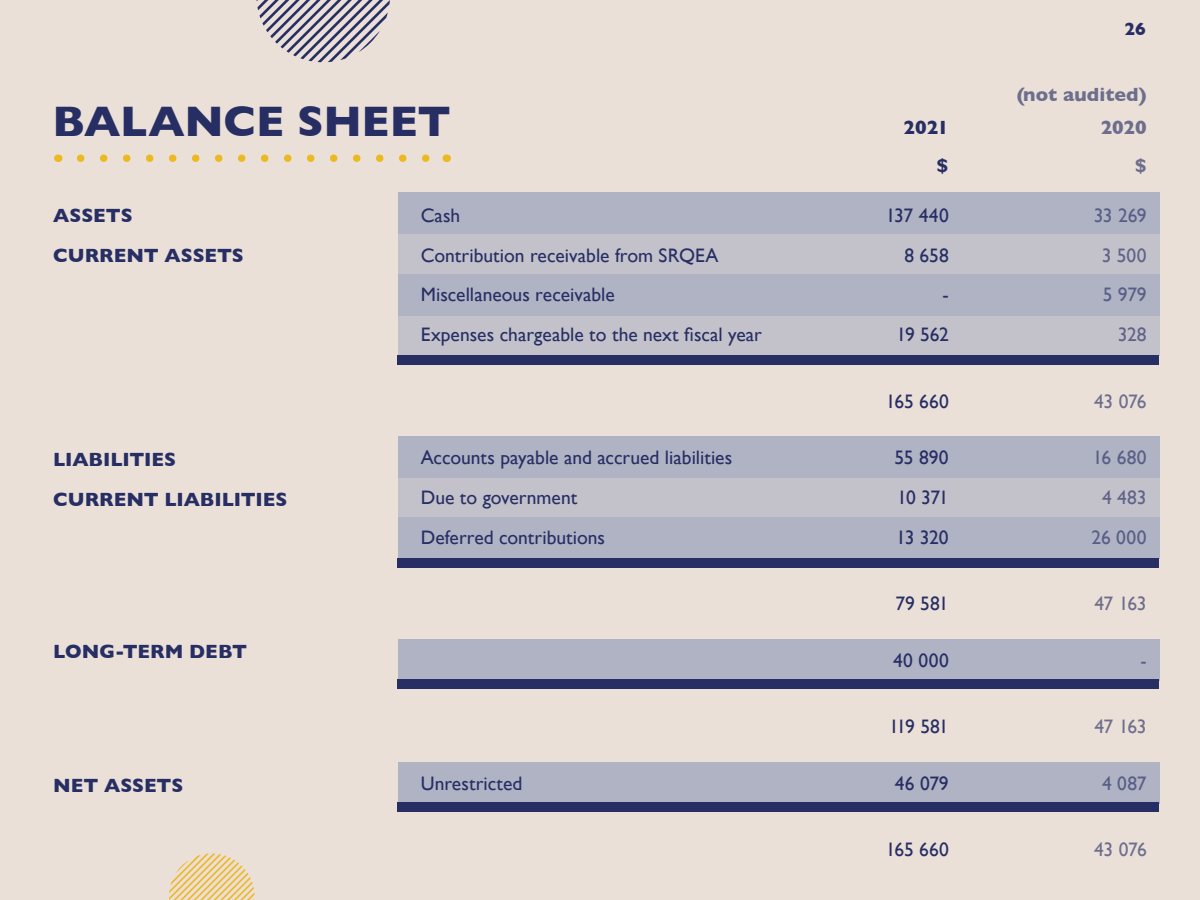
<style>
.page{position:relative;width:1200px;height:900px;background:#eae0d8}
.page>*{position:absolute;margin:0;border:0;box-sizing:border-box;transform-origin:0 0}
.t1{font:700 43.5px "Gill Sans";letter-spacing:-.005em;color:#272e64}
.t2{font:19.5px/39.8px "Gill Sans";color:#272e64}
.t3{font:700 19.5px/38.2px "Gill Sans";color:#272e64;text-align:right}
.t4{font:700 18px "Gill Sans";color:#272e64}
</style>
<div class="page">
<svg style="left:256px;top:0;width:134px;height:62px;background:#b3aeb7"></svg>
<svg style="left:169px;top:853px;width:86px;height:47px;background:#ebd5a6"></svg>
<svg style="left:81px;top:154px;width:354px;height:8px;background:#ead6ac"></svg>
<div style="left:398px;top:193px;width:762px;height:41px;background:#b0b3c4"></div>
<div style="left:398px;top:234px;width:762px;height:41px;background:#c3c2ca"></div>
<div style="left:398px;top:274px;width:762px;height:42px;background:#b0b3c4"></div>
<div style="left:398px;top:315px;width:762px;height:41px;background:#c3c2ca"></div>
<div style="left:398px;top:356px;width:762px;height:9px;background:#272e64"></div>
<div style="left:398px;top:436px;width:762px;height:42px;background:#b0b3c4"></div>
<div style="left:398px;top:477px;width:762px;height:41px;background:#c3c2ca"></div>
<div style="left:398px;top:517px;width:762px;height:42px;background:#b0b3c4"></div>
<div style="left:398px;top:558px;width:762px;height:9px;background:#272e64"></div>
<div style="left:398px;top:639px;width:762px;height:41px;background:#b0b3c4"></div>
<div style="left:398px;top:762px;width:762px;height:41px;background:#b0b3c4"></div>
<div style="left:398px;top:680px;width:762px;height:9px;background:#272e64"></div>
<div style="left:398px;top:802px;width:762px;height:10px;background:#272e64"></div>
<h1 class="t1" style="left:52px;top:87px;width:400px">BALANCE SHEET</h1>
<p class="t3" style="left:904px;top:108px;width:47px">2021 $</p>
<p class="t3" style="left:53px;top:195px;width:192px;line-height:39.8px;text-align:left">ASSETS<br>CURRENT ASSETS</p>
<p class="t2" style="left:421px;top:195px;width:343px">Cash<br>Contribution receivable from SRQEA<br>Miscellaneous receivable<br>Expenses chargeable to the next fiscal year</p>
<p class="t2" style="left:886px;top:195px;width:64px;text-align:right">137 440<br>8 658<br>-<br>19 562</p>
<p class="t2" style="left:886px;top:381px;width:65px">165 660</p>
<p class="t4" style="left:1125px;top:14px;width:23px">26</p>
<p class="t3" style="left:1016px;top:75px;width:132px">(not audited)</p>
<p class="t3" style="left:1100px;top:108px;width:48px">2020 $</p>
<p class="t2" style="left:1094px;top:195px;width:55px;text-align:right">33 269<br>3 500<br>5 979<br>328</p>
<p class="t2" style="left:1094px;top:381px;width:54px">43 076</p>
<p class="t2" style="left:894px;top:437px;width:56px;text-align:justify">55 890<br>10 371<br>13 320</p>
<p class="t2" style="left:421px;top:437px;width:313px">Accounts payable and accrued liabilities<br>Due to government<br>Deferred contributions</p>
<p class="t3" style="left:53px;top:440px;width:236px;line-height:39.8px;text-align:left">LIABILITIES<br>CURRENT LIABILITIES</p>
<p class="t2" style="left:1092px;top:437px;width:57px;text-align:center">16 680<br>4 483<br>26 000</p>
<p class="t3" style="left:53px;top:632px;width:195px">LONG-TERM DEBT</p>
<p class="t3" style="left:53px;top:766px;width:132px">NET ASSETS</p>
<p class="t2" style="left:421px;top:763px;width:103px">Unrestricted</p>
<p class="t2" style="left:896px;top:584px;width:55px">79 581</p>
<p class="t2" style="left:1094px;top:584px;width:54px">47 163</p>
<p class="t2" style="left:893px;top:640px;width:57px">40 000</p>
<p class="t2" style="left:1140px;top:640px;width:8px">-</p>
<p class="t2" style="left:889px;top:707px;width:61px">119 581</p>
<p class="t2" style="left:1094px;top:707px;width:54px">47 163</p>
<p class="t2" style="left:895px;top:763px;width:55px">46 079</p>
<p class="t2" style="left:1102px;top:763px;width:46px">4 087</p>
<p class="t2" style="left:886px;top:830px;width:65px">165 660</p>
<p class="t2" style="left:1094px;top:830px;width:54px">43 076</p>
</div>
